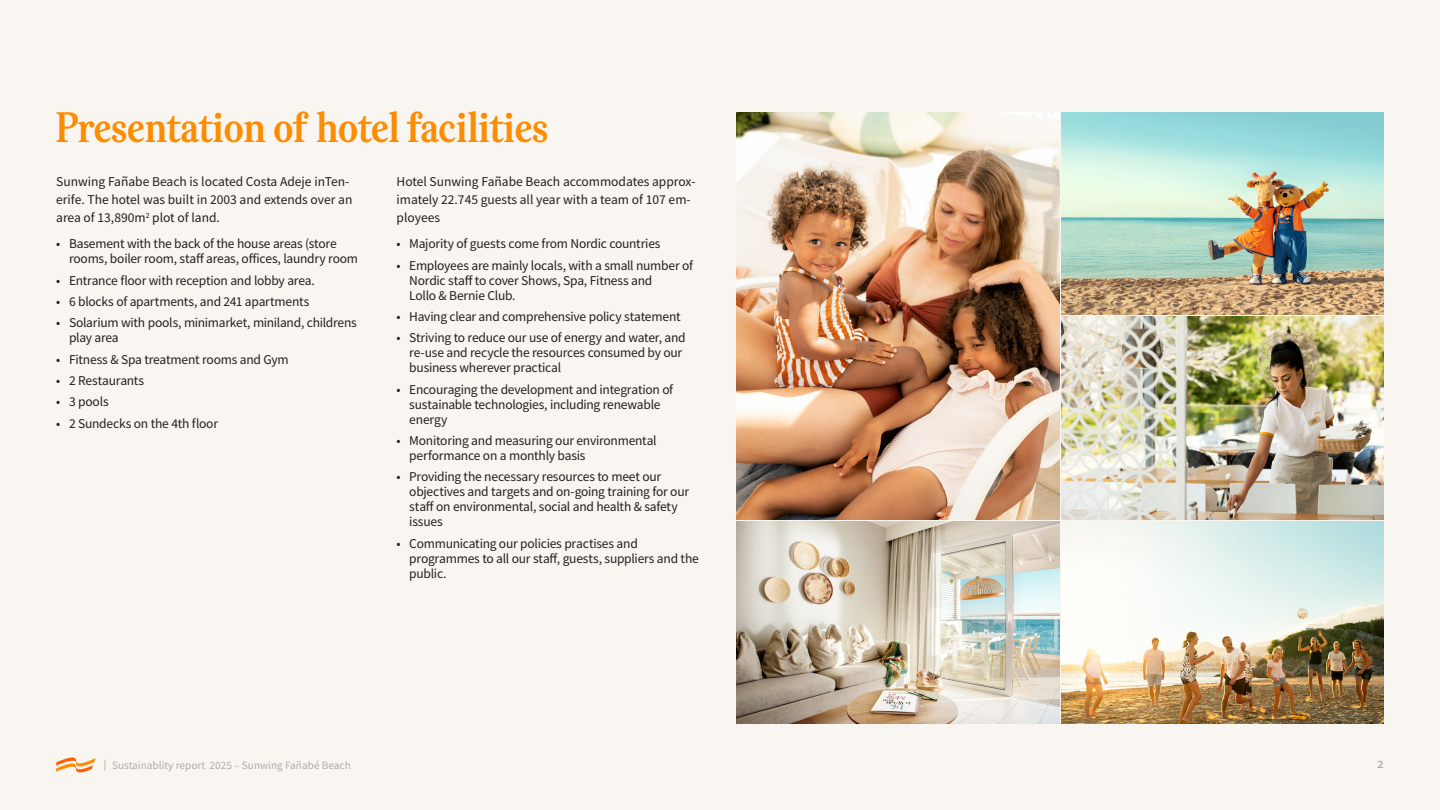
<style>
.page{position:relative;width:1440px;height:810px;background:#f9f5f1}
.page>*{position:absolute;margin:0;border:0;box-sizing:border-box;transform-origin:0 0}
.t1{font:45px "NLTG Wave Serif";letter-spacing:-.005em;color:#fe8c00}
.t2{font:13.5px/15px "Source Sans Pro";letter-spacing:-.015em;color:#202020}
.t3{font:11.25px "Source Sans Pro";color:#adadad;scale:1.15 1}
.t4{font:600 11.25px "Source Sans Pro";color:#adadad;scale:1.15 1}
</style>
<div class="page">
<svg style="left:56px;top:758px;width:40px;height:14px"></svg>
<img style="left:737px;top:112px;width:322px;height:407px">
<img style="left:1061px;top:112px;width:323px;height:203px">
<img style="left:1061px;top:317px;width:323px;height:202px">
<img style="left:1061px;top:521px;width:323px;height:203px">
<img style="left:737px;top:521px;width:322px;height:203px">
<h1 class="t1" style="left:56px;top:102px;width:493px">Presentation of hotel facilities</h1>
<p class="t2" style="left:56px;top:172px;width:298px;line-height:18px">Sunwing Fañabe Beach is located Costa Adeje inTen&shy;erife. The hotel was built in 2003 and extends over an area of 13,890m<sup>2</sup> plot of land.</p>
<p class="t2" style="left:69px;top:236px;width:291px;text-indent:-13px">• Basement with the back of the house areas (store rooms, boiler room, staff areas, offices, laundry room</p>
<p class="t2" style="left:56px;top:272px;width:260px">• Entrance floor with reception and lobby area.</p>
<p class="t2" style="left:56px;top:294px;width:255px">• 6 blocks of apartments, and 241 apartments</p>
<p class="t2" style="left:69px;top:315px;width:289px;text-indent:-13px">• Solarium with pools, minimarket, miniland, childrens play area</p>
<p class="t2" style="left:56px;top:352px;width:234px">• Fitness &amp; Spa treatment rooms and Gym</p>
<p class="t2" style="left:56px;top:373px;width:90px">• 2 Restaurants</p>
<p class="t2" style="left:56px;top:394px;width:54px">• 3 pools</p>
<p class="t2" style="left:56px;top:416px;width:163px">• 2 Sundecks on the 4th floor</p>
<p class="t2" style="left:397px;top:173px;width:301px;line-height:18px">Hotel Sunwing Fañabe Beach accommodates approx&shy;imately 22.745 guests all year with a team of 107 em&shy;ployees</p>
<p class="t2" style="left:397px;top:236px;width:266px">• Majority of guests come from Nordic countries</p>
<p class="t2" style="left:409px;top:258px;width:285px;text-indent:-13px">• Employees are mainly locals, with a small number of<br>Nordic staff to cover Shows, Spa, Fitness and<br>Lollo &amp; Bernie Club.</p>
<p class="t2" style="left:397px;top:309px;width:286px">• Having clear and comprehensive policy statement</p>
<p class="t2" style="left:409px;top:330px;width:278px;text-indent:-13px">• Striving to reduce our use of energy and water, and re-use and recycle the resources consumed by our business wherever practical</p>
<p class="t2" style="left:409px;top:382px;width:265px;text-indent:-13px">• Encouraging the development and integration of sustainable technologies, including renewable energy</p>
<p class="t2" style="left:409px;top:433px;width:249px;text-indent:-13px">• Monitoring and measuring our environmental performance on a monthly basis</p>
<p class="t2" style="left:409px;top:469px;width:281px;text-indent:-13px">• Providing the necessary resources to meet our objectives and targets and on-going training for our staff on environmental, social and health &amp; safety issues</p>
<p class="t2" style="left:409px;top:536px;width:291px;text-indent:-13px">• Communicating our policies practises and programmes to all our staff, guests, suppliers and the public.</p>
<p class="t3" style="left:103px;top:758px;width:217px">| Sustainablity report 2025 – Sunwing Fañabé Beach</p>
<p class="t4" style="left:1377px;top:757px;width:7px">2</p>
</div>
